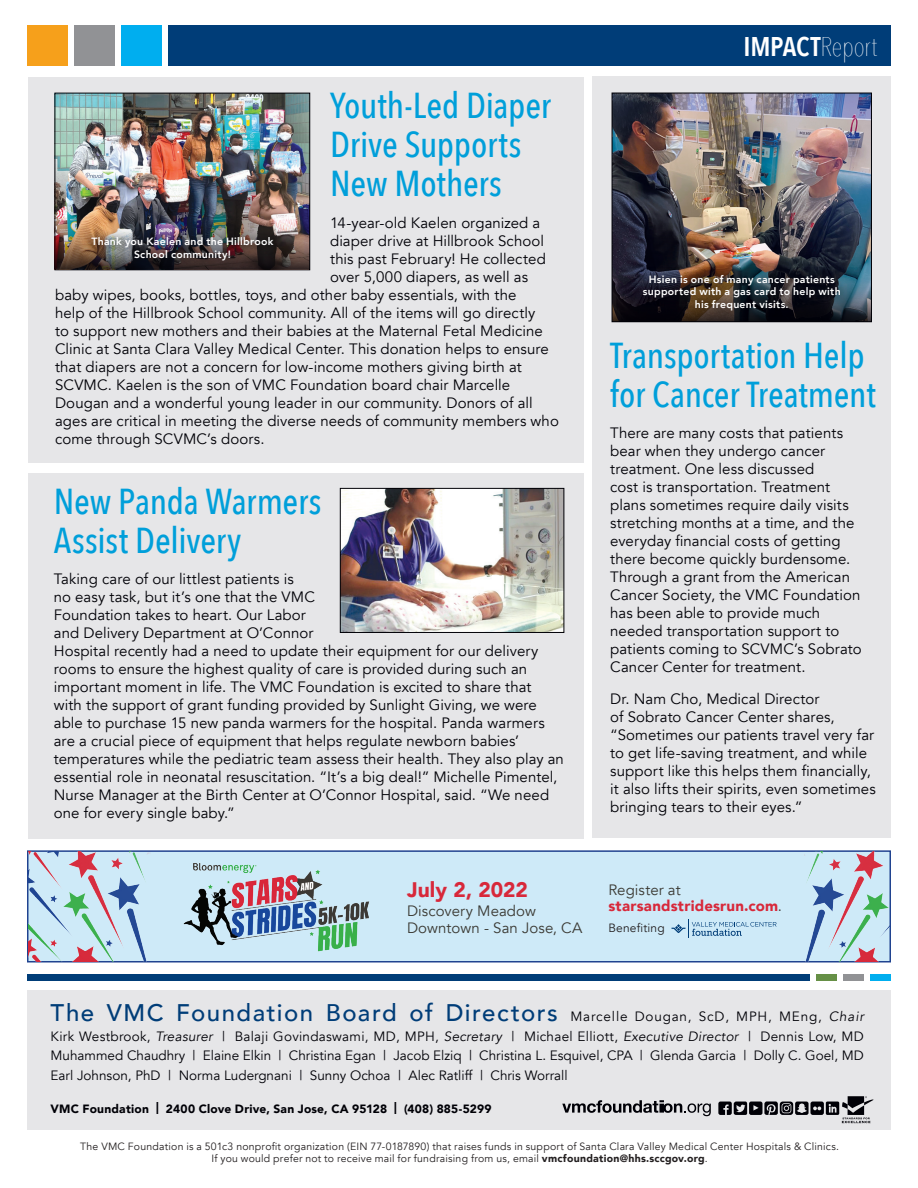
<style>
.page{position:relative;width:918px;height:1188px;background:#fff}
.page>*{position:absolute;margin:0;border:0;box-sizing:border-box;transform-origin:0 0}
.t1{font:500 36px/39px "Avenir Next Condensed";letter-spacing:-.01em;color:#009fda}
.t2{font:600 27px "Avenir Next Condensed";letter-spacing:-.01em;color:#fff}
.t3{font:500 24px "Avenir";letter-spacing:.06em;color:#003d78}
.VMC_Std_BODY{font:900 21px "Avenir";color:#d8283a}
.VMC_Std_BODY-2{font:15px/18px "Avenir";letter-spacing:.005em;color:#000006}
.VMC_Std_BODY-3{font:15px/16.5px "Avenir";letter-spacing:.005em;color:#3b3a34}
.VMC_Std_BODY-4{font:900 15px/16.5px "Avenir";letter-spacing:.015em;color:#d8283a}
.t4{font:13.5px/19.5px "Avenir";color:#000006;text-align:justify}
.VMC_Std_BULLETS{font:900 12px "Avenir";letter-spacing:.015em;color:#000006}
.VMC_Std_BODY-5{font:12px "Avenir";letter-spacing:.015em;color:#231f20}
.VMC_Std_BODY-6{font:10.5px/12.6px "Avenir";letter-spacing:.02em;color:#231f20;text-align:center}
.VMC_Std_BODY-7{font:800 10.5px/12.6px "Avenir";letter-spacing:.025em;color:#fff;text-align:center}
.s1{font-weight:200}
.s2{font-weight:400;color:#3b3a34}
.s3{font-weight:400;font-size:13.5px;color:#000006}
.s4{font-weight:400;font-style:italic;font-size:13.5px;color:#000006}
.s5{font-style:italic}
.s6{font-weight:900}
</style>
<div class="page">
<div style="left:169px;top:26px;width:722px;height:40px;background:#003d78"></div>
<div style="left:74px;top:26px;width:41px;height:40px;background:#919295"></div>
<div style="left:27px;top:26px;width:41px;height:40px;background:#f6a01b"></div>
<div style="left:122px;top:26px;width:40px;height:40px;background:#00aeef"></div>
<div style="left:27px;top:990px;width:864px;height:140px;background:#e6e6e8"></div>
<div style="left:27px;top:974px;width:783px;height:6px;background:#003d78"></div>
<div style="left:844px;top:974px;width:20px;height:6px;background:#919295"></div>
<div style="left:871px;top:974px;width:20px;height:6px;background:#00aeef"></div>
<div style="left:817px;top:974px;width:20px;height:6px;background:#669046"></div>
<svg style="left:562px;top:1100px;width:149px;height:16px"></svg>
<svg style="left:718px;top:1096px;width:156px;height:27px"></svg>
<div style="left:28px;top:473px;width:556px;height:366px;background:#e6e6e8"></div>
<img style="left:342px;top:490px;width:220px;height:141px">
<div style="left:340px;top:488px;width:224px;height:145px;border:1px solid #000006"></div>
<div style="left:593px;top:77px;width:298px;height:761px;background:#e6e6e8"></div>
<div style="left:28px;top:77px;width:556px;height:386px;background:#e6e6e8"></div>
<img style="left:614px;top:95px;width:256px;height:170px">
<div style="left:612px;top:93px;width:260px;height:229px;border:1px solid #000006"></div>
<div style="left:27px;top:850px;width:864px;height:113px;background:#ceeaf8;border:2px solid #204390"></div>
<img style="left:174px;top:850px;width:209px;height:102px">
<img style="left:28px;top:852px;width:122px;height:109px">
<img style="left:804px;top:852px;width:86px;height:109px">
<img style="left:57px;top:95px;width:251px;height:125px">
<div style="left:55px;top:93px;width:255px;height:177px;border:1px solid #000006"></div>
<img style="left:55px;top:220px;width:255px;height:49px">
<img style="left:83px;top:228px;width:199px;height:41px">
<svg style="left:612px;top:265px;width:260px;height:57px;background:#25303c"></svg>
<img style="left:634px;top:265px;width:216px;height:54px">
<svg style="left:672px;top:920px;width:105px;height:18px"></svg>
<p class="t1" style="left:330px;top:86px;width:222px">Youth-Led Diaper<br>Drive Supports<br>New Mothers</p>
<p class="VMC_Std_BODY-2" style="left:330px;top:214px;width:212px">14-year-old Kaelen organized a</p>
<p class="VMC_Std_BODY-2" style="left:330px;top:232px;width:215px">diaper drive at Hillbrook School</p>
<p class="VMC_Std_BODY-2" style="left:330px;top:250px;width:217px">this past February! He collected</p>
<p class="VMC_Std_BODY-2" style="left:330px;top:268px;width:199px">over 5,000 diapers, as well as</p>
<p class="VMC_Std_BODY-2" style="left:55px;top:286px;width:463px">baby wipes, books, bottles, toys, and other baby essentials, with the</p>
<p class="VMC_Std_BODY-2" style="left:55px;top:304px;width:482px">help of the Hillbrook School community. All of the items will go directly</p>
<p class="VMC_Std_BODY-2" style="left:55px;top:322px;width:489px">to support new mothers and their babies at the Maternal Fetal Medicine</p>
<p class="VMC_Std_BODY-2" style="left:55px;top:340px;width:495px">Clinic at Santa Clara Valley Medical Center. This donation helps to ensure</p>
<p class="VMC_Std_BODY-2" style="left:55px;top:358px;width:468px">that diapers are not a concern for low-income mothers giving birth at</p>
<p class="VMC_Std_BODY-2" style="left:55px;top:376px;width:457px">SCVMC. Kaelen is the son of VMC Foundation board chair Marcelle</p>
<p class="VMC_Std_BODY-2" style="left:55px;top:394px;width:479px">Dougan and a wonderful young leader in our community. Donors of all</p>
<p class="VMC_Std_BODY-2" style="left:55px;top:412px;width:505px">ages are critical in meeting the diverse needs of community members who</p>
<p class="VMC_Std_BODY-2" style="left:55px;top:430px;width:211px">come through SCVMC’s doors.</p>
<p class="VMC_Std_BODY-7" style="left:91px;top:235px;width:184px">Thank you Kaelen and the Hillbrook<br>School community!</p>
<p class="t1" style="left:54px;top:482px;width:269px">New Panda Warmers<br>Assist Delivery</p>
<p class="VMC_Std_BODY-2" style="left:54px;top:570px;width:512px">Taking care of our littlest patients is<br>no easy task, but it’s one that the VMC<br>Foundation takes to heart. Our Labor<br>and Delivery Department at O’Connor<br>Hospital recently had a need to update their equipment for our delivery rooms to ensure the highest quality of care is provided during such an important moment in life. The VMC Foundation is excited to share that<br>with the support of grant funding provided by Sunlight Giving, we were able to purchase 15 new panda warmers for the hospital. Panda warmers are a crucial piece of equipment that helps regulate newborn babies’ temperatures while the pediatric team assess their health. They also play an essential role in neonatal resuscitation. “It’s a big deal!” Michelle Pimentel, Nurse Manager at the Birth Center at O’Connor Hospital, said. “We need one for every single baby.”</p>
<p class="VMC_Std_BODY" style="left:407px;top:872px;width:122px">July 2, 2022</p>
<p class="VMC_Std_BODY-3" style="left:407px;top:903px;width:177px">Discovery Meadow<br>Downtown - San Jose, CA</p>
<p class="t2" style="left:744px;top:23px;width:135px">IMPACT<span class="s1">Report</span></p>
<p class="VMC_Std_BODY-7" style="left:643px;top:273px;width:199px">Hsien is one of many cancer patients supported with a gas card to help with his frequent visits.</p>
<p class="t1" style="left:610px;top:336px;width:267px">Transportation Help for Cancer Treatment</p>
<p class="VMC_Std_BODY-2" style="left:610px;top:424px;width:253px">There are many costs that patients bear when they undergo cancer treatment. One less discussed<br>cost is transportation. Treatment plans sometimes require daily visits stretching months at a time, and the everyday financial costs of getting there become quickly burdensome.<br>Through a grant from the American Cancer Society, the VMC Foundation has been able to provide much needed transportation support to patients coming to SCVMC’s Sobrato Cancer Center for treatment.</p>
<p class="VMC_Std_BODY-2" style="left:610px;top:690px;width:267px">Dr. Nam Cho, Medical Director<br>of Sobrato Cancer Center shares, “Sometimes our patients travel very far to get life-saving treatment, and while support like this helps them financially, it also lifts their spirits, even sometimes bringing tears to their eyes.”</p>
<p class="VMC_Std_BODY-4" style="left:608px;top:881px;width:175px"><span class="s2">Register at </span>starsandstridesrun.com<span class="s2">.</span></p>
<p class="VMC_Std_BODY-5" style="left:608px;top:921px;width:58px">Benefiting</p>
<p class="t3" style="left:51px;top:992px;width:815px">The VMC Foundation Board of Directors <span class="s3">Marcelle Dougan, ScD, MPH, MEng,</span> <span class="s4">Chair</span></p>
<p class="t4" style="left:51px;top:1027px;width:815px">Kirk Westbrook, <span class="s5">Treasurer</span> | Balaji Govindaswami, MD, MPH, <span class="s5">Secretary</span> | Michael Elliott, <span class="s5">Executive Director</span> | Dennis Low, MD Muhammed Chaudhry | Elaine Elkin | Christina Egan | Jacob Elziq | Christina L. Esquivel, CPA | Glenda Garcia | Dolly C. Goel, MD Earl Johnson, PhD | Norma Ludergnani | Sunny Ochoa | Alec Ratliff | Chris Worrall</p>
<p class="VMC_Std_BULLETS" style="left:51px;top:1098px;width:442px">VMC Foundation | 2400 Clove Drive, San Jose, CA 95128 | (408) 885-5299</p>
<p class="VMC_Std_BODY-6" style="left:80px;top:1140px;width:760px">The VMC Foundation is a 501c3 nonprofit organization (EIN 77-0187890) that raises funds in support of Santa Clara Valley Medical Center Hospitals &amp; Clinics.<br>If you would prefer not to receive mail for fundraising from us, email <span class="s6">vmcfoundation@hhs.sccgov.org</span>.</p>
</div>
